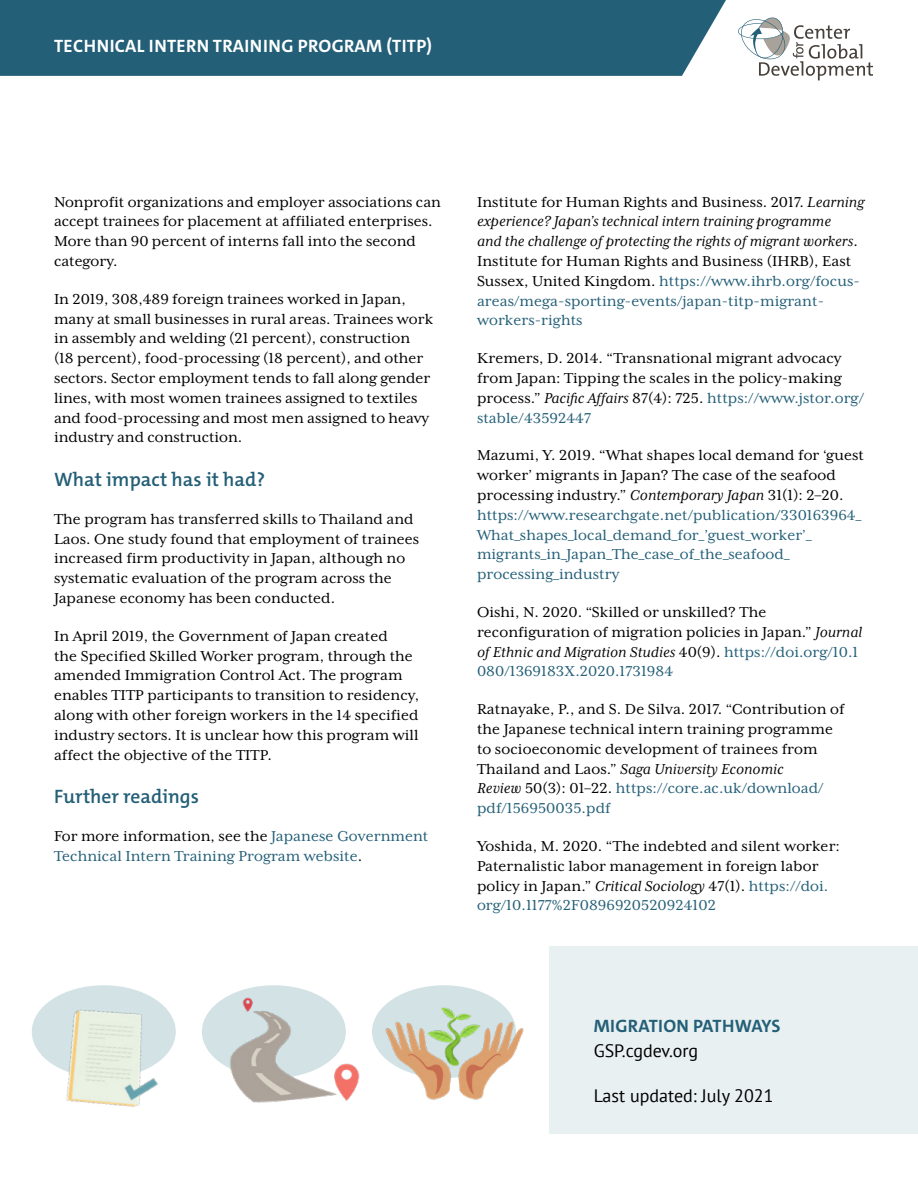
<style>
.page{position:relative;width:918px;height:1188px;background:#fff}
.page>*{position:absolute;margin:0;border:0;box-sizing:border-box;transform-origin:0 0}
.Section_header{font:600 19.5px "The Mix C4 s";color:#235f77}
.Box_info{font:700 18px "The Mix C4 s";letter-spacing:.02em;color:#fff}
.Box_category{font:18px "PT Sans";color:#000}
.Box_info-2{font:700 18px "The Mix C4 s";letter-spacing:.02em;color:#235f77}
.t1{font:16.5px/19.8px "Mrs Eaves XL Serif OT";letter-spacing:.005em;color:#000}
.t2{font:16.5px/19.8px "Mrs Eaves XL Serif OT";letter-spacing:.005em;color:#235f77}
.t3{font:italic 16.5px/19.8px "Mrs Eaves XL Serif OT";letter-spacing:.005em;color:#000}
.s1{color:#000}
.s2{font-style:normal}
.s3{font-style:normal;color:#235f77}
.s4{font-style:italic}
.s5{color:#235f77}
.s6{font-style:italic;color:#000}
</style>
<div class="page">
<div style="left:549px;top:946px;width:369px;height:188px;background:#e9f0f1"></div>
<div style="left:0;top:0;width:726px;height:76px;background:#235f77"></div>
<svg style="left:738px;top:17px;width:135px;height:63px"></svg>
<div style="left:202px;top:985px;width:144px;height:93px;background:#d3e2e5;border-radius:50%"></div>
<div style="left:372px;top:985px;width:144px;height:93px;background:#d3e2e5;border-radius:50%"></div>
<img style="left:382px;top:985px;width:142px;height:115px">
<img style="left:32px;top:985px;width:171px;height:122px">
<img style="left:212px;top:985px;width:148px;height:118px">
<p class="Box_info" style="left:54px;top:34px;width:379px">TECHNICAL INTERN TRAINING PROGRAM (TITP)</p>
<p class="t1" style="left:54px;top:192px;width:388px">Nonprofit organizations and employer associations can accept trainees for placement at affiliated enterprises.<br>More than 90 percent of interns fall into the second category.</p>
<p class="t1" style="left:54px;top:289px;width:381px">In 2019, 308,489 foreign trainees worked in Japan, many at small businesses in rural areas. Trainees work in assembly and welding (21 percent), construction (18 percent), food-processing (18 percent), and other sectors. Sector employment tends to fall along gender lines, with most women trainees assigned to textiles and food-processing and most men assigned to heavy industry and construction.</p>
<p class="Section_header" style="left:54px;top:467px;width:213px">What impact has it had?</p>
<p class="t1" style="left:54px;top:509px;width:367px">The program has transferred skills to Thailand and Laos. One study found that employment of trainees increased firm productivity in Japan, although no systematic evaluation of the program across the Japanese economy has been conducted.</p>
<p class="t1" style="left:54px;top:626px;width:367px">In April 2019, the Government of Japan created<br>the Specified Skilled Worker program, through the amended Immigration Control Act. The program enables TITP participants to transition to residency, along with other foreign workers in the 14 specified industry sectors. It is unclear how this program will affect the objective of the TITP.</p>
<p class="Section_header" style="left:54px;top:784px;width:147px">Further readings</p>
<p class="t2" style="left:54px;top:826px;width:376px"><span class="s1">For more information, see the</span> Japanese Government<br>Technical Intern Training Program website<span class="s1">.</span></p>
<p class="t3" style="left:477px;top:192px;width:389px"><span class="s2">Institute for Human Rights and Business. 2017.</span> Learning experience? Japan’s technical intern training programme<br>and the challenge of protecting the rights of migrant workers<span class="s2">.<br>Institute for Human Rights and Business (IHRB), East Sussex, United Kingdom.</span> <span class="s3">https://www.ihrb.org/focus&shy;areas/mega-sporting-events/japan-titp-migrant&shy;workers-rights</span></p>
<p class="t1" style="left:477px;top:349px;width:389px">Kremers, D. 2014. “Transnational migrant advocacy from Japan: Tipping the scales in the policy-making process.” <span class="s4">Pacific Affairs</span> 87(4): 725. <span class="s5">https://www.jstor.org/ stable/43592447</span></p>
<p class="t2" style="left:477px;top:446px;width:388px"><span class="s1">Mazumi, Y. 2019. “What shapes local demand for ‘guest worker’ migrants in Japan? The case of the seafood processing industry.”</span> <span class="s6">Contemporary Japan</span> <span class="s1">31(1): 2–20. </span>https://www.researchgate.net/publication/330163964_ What_shapes_local_demand_for_’guest_worker’_ migrants_in_Japan_The_case_of_the_seafood_ processing_industry</p>
<p class="t1" style="left:477px;top:602px;width:387px">Oishi, N. 2020. “Skilled or unskilled? The reconfiguration of migration policies in Japan.” <span class="s4">Journal of Ethnic and Migration Studies</span> 40(9). <span class="s5">https://doi.org/10.1<br>080/1369183X.2020.1731984</span></p>
<p class="t1" style="left:477px;top:700px;width:369px">Ratnayake, P., and S. De Silva. 2017. “Contribution of the Japanese technical intern training programme to socioeconomic development of trainees from Thailand and Laos.” <span class="s4">Saga University Economic<br>Review</span> 50(3): 01–22. <span class="s5">https://core.ac.uk/download/ pdf/156950035.pdf</span></p>
<p class="t1" style="left:477px;top:836px;width:365px">Yoshida, M. 2020. “The indebted and silent worker:<br>Paternalistic labor management in foreign labor policy in Japan.” <span class="s4">Critical Sociology</span> 47(1). <span class="s5">https://doi. org/10.1177%2F0896920520924102</span></p>
<p class="Box_info-2" style="left:594px;top:1014px;width:188px">MIGRATION PATHWAYS</p>
<p class="Box_category" style="left:594px;top:1039px;width:106px">GSP.cgdev.org</p>
<p class="Box_category" style="left:594px;top:1084px;width:181px">Last updated: July 2021</p>
</div>
